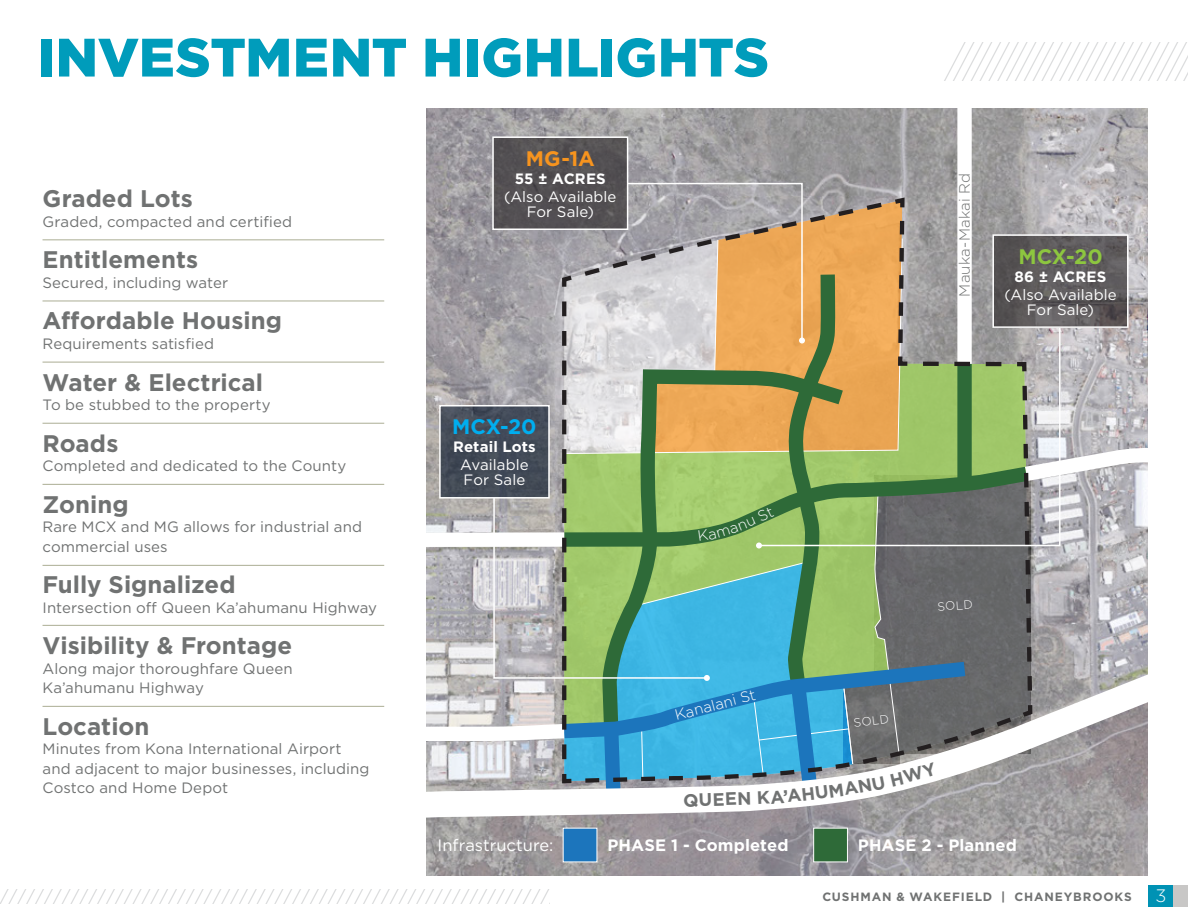
<style>
.page{position:relative;width:1188px;height:918px;background:#fff}
.page>*{position:absolute;margin:0;border:0;box-sizing:border-box;transform-origin:0 0}
.t1{font:900 54px "Gotham";color:#009cbb}
.t2{font:700 24px "Gotham";color:#707272}
.t3{font:700 21px "Gotham";color:#8dc63f}
.t4{font:700 21px "Gotham";color:#00aeef}
.t5{font:700 21px "Gotham";color:#f7941e}
.t6{font:700 18px "Gotham";color:#707272}
.t7{font:300 18px "Gotham";color:#fff}
.t8{font:700 16.5px "Gotham";letter-spacing:.01em;color:#fff}
.t9{font:16.5px "Gotham";color:#fff}
.t10{font:15px/19.5px "Gotham";letter-spacing:.01em;color:#707272}
.t11{font:15px/15px "Gotham";letter-spacing:.005em;color:#fff;text-align:center}
.t12{font:700 15px "Gotham";letter-spacing:.01em;color:#fff}
.t13{font:300 15px "Gotham";letter-spacing:.005em;color:#707272}
.t14{font:300 15px "Gotham";color:#fff}
.t15{font:700 12px "Gotham";letter-spacing:.07em;color:#707272}
.t16{font:300 12px "Gotham";color:#fff}
</style>
<div class="page">
<hr style="left:43px;top:239px;width:341px;height:1px;background:#abad94">
<hr style="left:43px;top:301px;width:341px;height:1px;background:#abad94">
<hr style="left:43px;top:362px;width:341px;height:1px;background:#abad94">
<hr style="left:43px;top:423px;width:341px;height:1px;background:#abad94">
<hr style="left:43px;top:484px;width:341px;height:1px;background:#abad94">
<hr style="left:43px;top:565px;width:341px;height:1px;background:#abad94">
<hr style="left:43px;top:625px;width:341px;height:1px;background:#abad94">
<hr style="left:43px;top:706px;width:341px;height:1px;background:#abad94">
<img style="left:426px;top:108px;width:721px;height:74px">
<svg style="left:595px;top:108px;width:260px;height:74px;background:#9d9c9d"></svg>
<div style="left:957px;top:108px;width:15px;height:256px;background:#fff"></div>
<svg style="left:426px;top:804px;width:721px;height:71px;background:#a4a1a4"></svg>
<div style="left:563px;top:828px;width:34px;height:34px;background:#1c75bc"></div>
<div style="left:813px;top:828px;width:35px;height:34px;background:#2e6a38;border:1px solid #fff"></div>
<div style="left:493px;top:137px;width:135px;height:93px;background:#545153"></div>
<div style="left:492px;top:136px;width:136px;height:94px;border:2px solid #fff"></div>
<svg style="left:944px;top:43px;width:244px;height:38px"></svg>
<div style="left:1173px;top:885px;width:15px;height:22px;background:#c8c7c6"></div>
<div style="left:1149px;top:885px;width:24px;height:22px;background:#0092b4"></div>
<svg style="left:0;top:890px;width:549px;height:13px"></svg>
<svg style="left:426px;top:182px;width:721px;height:622px;background:#9ba797"></svg>
<h1 class="t1" style="left:38px;top:26px;width:733px">INVESTMENT HIGHLIGHTS</h1>
<h2 class="t2" style="left:43px;top:183px;width:152px">Graded Lots</h2>
<p class="t10" style="left:43px;top:211px;width:251px">Graded, compacted and certified</p>
<h2 class="t2" style="left:43px;top:244px;width:157px">Entitlements</h2>
<p class="t10" style="left:43px;top:273px;width:187px">Secured, including water</p>
<h2 class="t2" style="left:43px;top:305px;width:241px">Affordable Housing</h2>
<p class="t10" style="left:43px;top:334px;width:173px">Requirements satisfied</p>
<h2 class="t2" style="left:43px;top:366px;width:222px">Water &amp; Electrical</h2>
<p class="t10" style="left:43px;top:395px;width:230px">To be stubbed to the property</p>
<h2 class="t2" style="left:43px;top:427px;width:77px">Roads</h2>
<p class="t10" style="left:43px;top:456px;width:305px">Completed and dedicated to the County</p>
<h2 class="t2" style="left:43px;top:488px;width:88px">Zoning</h2>
<p class="t10" style="left:43px;top:517px;width:321px">Rare MCX and MG allows for industrial and commercial uses</p>
<h2 class="t2" style="left:43px;top:569px;width:195px">Fully Signalized</h2>
<p class="t10" style="left:43px;top:597px;width:336px">Intersection off Queen Ka’ahumanu Highway</p>
<h2 class="t2" style="left:43px;top:630px;width:251px">Visibility &amp; Frontage</h2>
<p class="t10" style="left:43px;top:658px;width:252px">Along major thoroughfare Queen<br>Ka’ahumanu Highway</p>
<h2 class="t2" style="left:43px;top:710px;width:108px">Location</h2>
<p class="t10" style="left:43px;top:739px;width:329px">Minutes from Kona International Airport and adjacent to major businesses, including<br>Costco and Home Depot</p>
<h3 class="t5" style="left:526px;top:144px;width:70px">MG-1A</h3>
<p class="t12" style="left:515px;top:169px;width:93px">55 ± ACRES</p>
<p class="t11" style="left:504px;top:189px;width:114px">(Also Available<br>For Sale)</p>
<h3 class="t4" style="left:452px;top:413px;width:86px">MCX-20</h3>
<p class="t12" style="left:453px;top:437px;width:84px">Retail Lots</p>
<p class="t11" style="left:460px;top:457px;width:70px;text-align:left">Available<br>For Sale</p>
<p class="t14" style="left:673px;top:706px;width:85px;rotate:-14deg">Kanalani St</p>
<p class="t6" style="left:683px;top:788px;width:70px;rotate:-2deg">QUEEN</p>
<p class="t13" style="left:955px;top:297px;width:125px;rotate:-90deg">Mauka-Makai Rd</p>
<h3 class="t3" style="left:1018px;top:242px;width:86px">MCX-20</h3>
<p class="t12" style="left:1015px;top:267px;width:93px">86 ± ACRES</p>
<p class="t11" style="left:1004px;top:287px;width:114px">(Also Available<br>For Sale)</p>
<p class="t16" style="left:853px;top:716px;width:37px;rotate:-7deg">SOLD</p>
<p class="t16" style="left:937px;top:599px;width:37px;rotate:-5deg">SOLD</p>
<p class="t9" style="left:438px;top:835px;width:117px">Infrastructure:</p>
<p class="t8" style="left:607px;top:835px;width:183px">PHASE 1 - Completed</p>
<p class="t8" style="left:858px;top:835px;width:160px">PHASE 2 - Planned</p>
<p class="t15" style="left:822px;top:888px;width:311px">CUSHMAN &amp; WAKEFIELD | CHANEYBROOKS</p>
<p class="t7" style="left:1156px;top:885px;width:12px">3</p>
</div>
